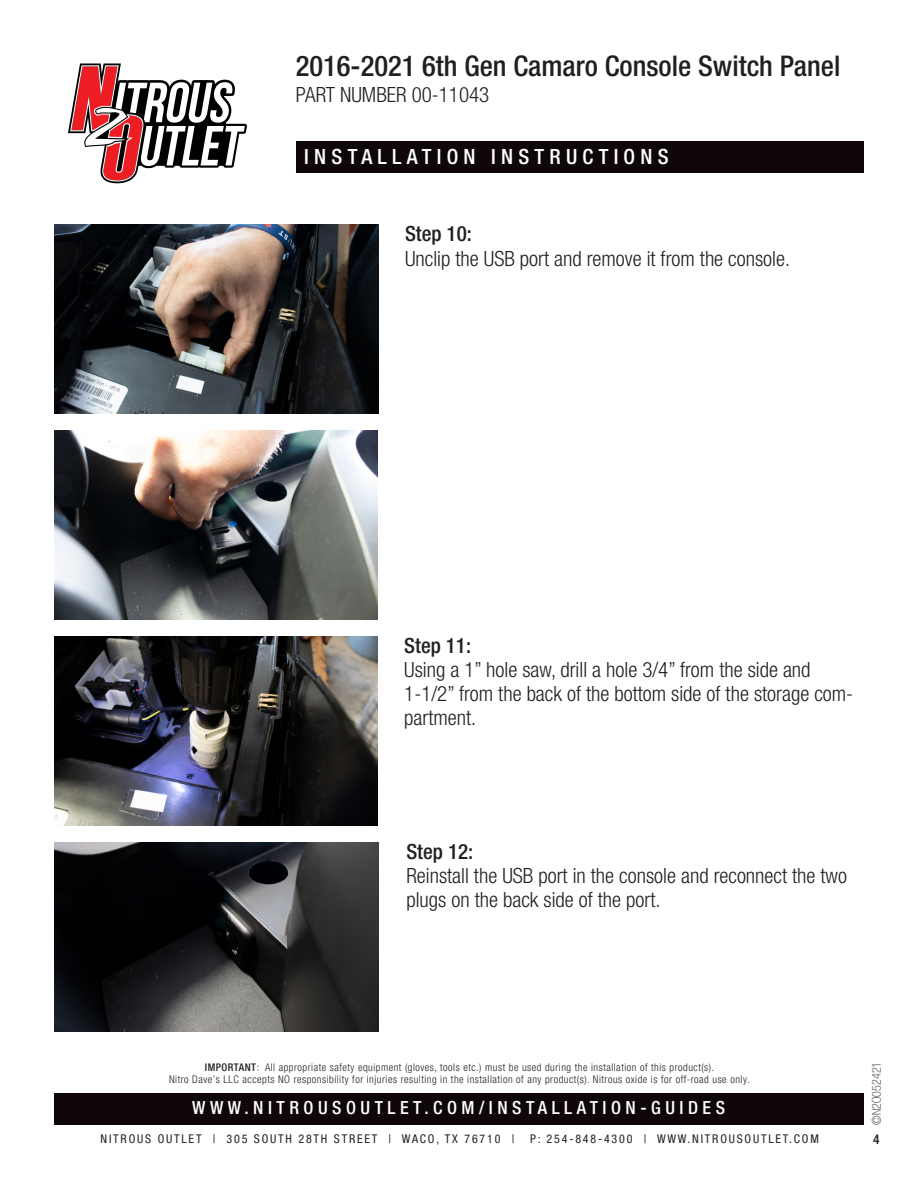
<style>
.page{position:relative;width:918px;height:1188px;background:#fff}
.page>*{position:absolute;margin:0;border:0;box-sizing:border-box;transform-origin:0 0}
.t1{font:500 condensed 28.5px "Helvetica Neue";color:#231f20}
.t2{font:300 condensed 21px/24px "Helvetica Neue";color:#231f20}
.t3{font:500 condensed 21px "Helvetica Neue";letter-spacing:.25em;color:#fff}
.t4{font:500 condensed 21px "Helvetica Neue";color:#231f20}
.t5{font:500 condensed 18px "Helvetica Neue LT Pro";letter-spacing:.25em;color:#fff}
.t6{font:500 condensed 13.5px "Helvetica Neue LT Pro";color:#231f20}
.t7{font:condensed 12px "Helvetica Neue LT Pro";letter-spacing:.15em;color:#231f20}
.t8{font:100 condensed 12px "Helvetica Neue LT Pro";color:#231f20}
.t9{font:300 condensed 10.5px/12px "Helvetica Neue LT Pro";letter-spacing:.05em;color:#231f20;text-align:center}
.s1{font-weight:500}
</style>
<div class="page">
<svg style="left:68px;top:63px;width:179px;height:120px"></svg>
<div style="left:297px;top:142px;width:567px;height:31px;background:#0e0607"></div>
<div style="left:54px;top:1093px;width:810px;height:32px;background:#0e0607"></div>
<img style="left:55px;top:225px;width:324px;height:189px">
<img style="left:54px;top:431px;width:324px;height:189px">
<img style="left:54px;top:636px;width:324px;height:189px">
<img style="left:55px;top:842px;width:324px;height:189px">
<h1 class="t1" style="left:296px;top:49px;width:546px">2016-2021 6th Gen Camaro Console Switch Panel</h1>
<p class="t2" style="left:296px;top:82px;width:195px">PART NUMBER 00-11043</p>
<p class="t3" style="left:304px;top:144px;width:366px">INSTALLATION INSTRUCTIONS</p>
<p class="t4" style="left:405px;top:221px;width:68px">Step 10:</p>
<p class="t2" style="left:405px;top:247px;width:387px">Unclip the USB port and remove it from the console.</p>
<p class="t4" style="left:404px;top:633px;width:68px">Step 11:</p>
<p class="t2" style="left:404px;top:658px;width:450px">Using a 1” hole saw, drill a hole 3/4” from the side and<br>1-1/2” from the back of the bottom side of the storage com&shy;partment.</p>
<p class="t4" style="left:406px;top:839px;width:68px">Step 12:</p>
<p class="t2" style="left:406px;top:863px;width:442px">Reinstall the USB port in the console and reconnect the two plugs on the back side of the port.</p>
<p class="t9" style="left:169px;top:1061px;width:582px"><span class="s1">IMPORTANT</span>: All appropriate safety equipment (gloves, tools etc.) must be used during the installation of this product(s).<br>Nitro Dave’s LLC accepts NO responsibility for injuries resulting in the installation of any product(s). Nitrous oxide is for off-road use only.</p>
<p class="t5" style="left:192px;top:1097px;width:534px">WWW.NITROUSOUTLET.COM/INSTALLATION-GUIDES</p>
<p class="t7" style="left:101px;top:1132px;width:415px">NITROUS OUTLET | 305 SOUTH 28TH STREET | WACO, TX 76710 |</p>
<p class="t7" style="left:530px;top:1132px;width:290px">P: 254-848-4300 | WWW.NITROUSOUTLET.COM</p>
<p class="t8" style="left:870px;top:1125px;width:64px;rotate:-90deg">©N2O052421</p>
<p class="t6" style="left:873px;top:1131px;width:8px">4</p>
</div>
